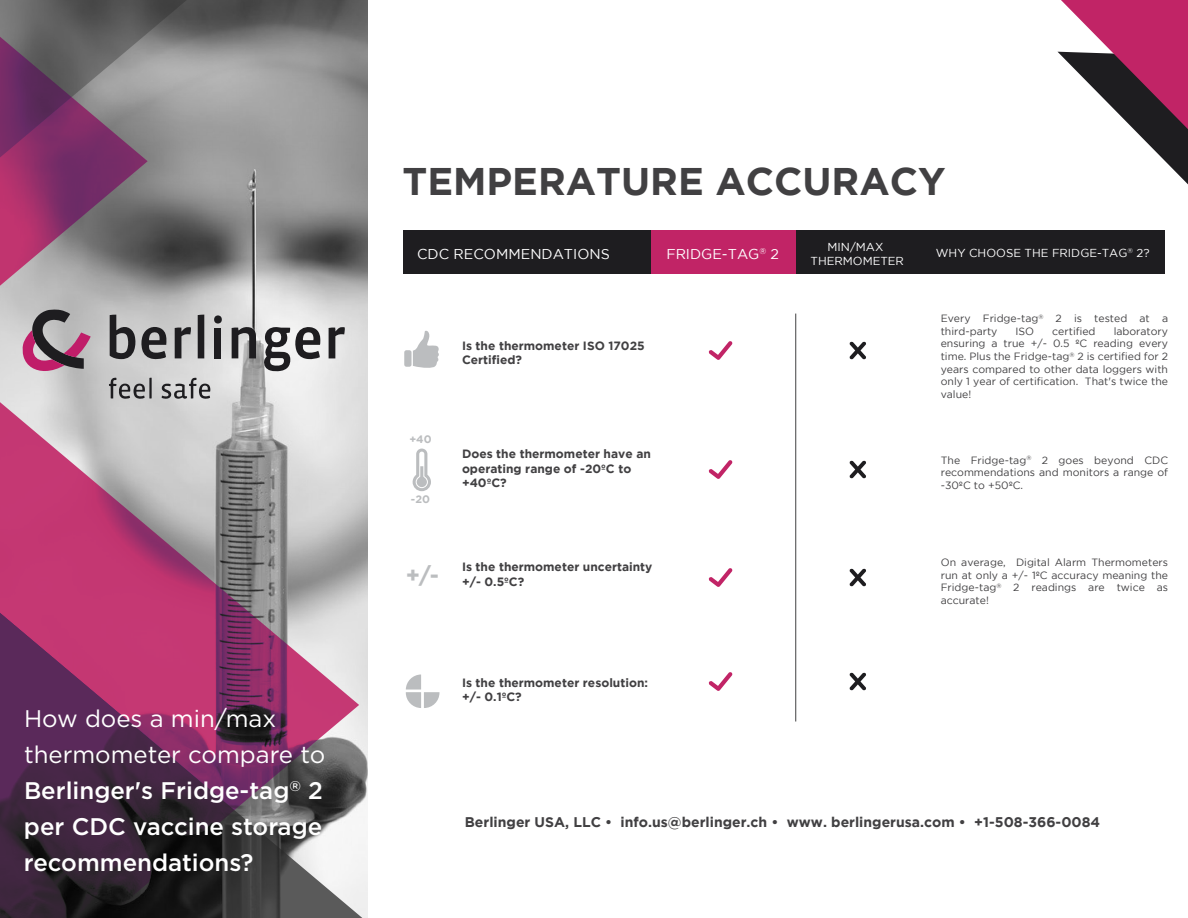
<style>
.page{position:relative;width:1188px;height:918px;background:#fff}
.page>*{position:absolute;margin:0;border:0;box-sizing:border-box;transform-origin:0 0}
.t1{font:700 38.4px "Gotham";color:#414042}
.t2{font:500 24px/36px "Gotham";color:#fff}
.t3{font:700 22.5px "Gotham";color:#bbbdbf}
.t4{font:14.25px "Gotham";color:#fff}
.t5{font:700 13.95px "Gotham";color:#414042}
.t6{font:700 12px/14.4px "Gotham";color:#414042}
.t7{font:11.55px/13.8px "Gotham";color:#fff;text-align:center}
.t8{font:700 10.8px "Gotham";color:#bbbdbf}
.t9{font:10.5px/12.6px "Gotham";color:#414042;text-align:justify}
.s1{font-weight:400}
</style>
<div class="page">
<svg style="left:1058px;top:0;width:130px;height:184px"></svg>
<div style="left:404px;top:231px;width:762px;height:43px;background:#1e1d20"></div>
<div style="left:651px;top:231px;width:145px;height:43px;background:#c12466"></div>
<svg style="left:148px;top:0;width:220px;height:918px;background:#919191"></svg>
<svg style="left:0;top:307px;width:359px;height:611px;background:#8b647a"></svg>
<svg style="left:0;top:0;width:148px;height:560px;background:#9d6e87"></svg>
<svg style="left:110px;top:315px;width:57px;height:44px;background:#818081"></svg>
<svg style="left:263px;top:327px;width:57px;height:44px"></svg>
<svg style="left:232px;top:327px;width:24px;height:31px"></svg>
<svg style="left:198px;top:315px;width:6px;height:43px"></svg>
<svg style="left:22px;top:309px;width:69px;height:62px;background:#997888"></svg>
<svg style="left:175px;top:326px;width:16px;height:32px"></svg>
<svg style="left:329px;top:327px;width:16px;height:31px"></svg>
<div style="left:215px;top:328px;width:6px;height:30px;background:#1e1d20"></div>
<svg style="left:162px;top:377px;width:48px;height:22px"></svg>
<div style="left:214px;top:315px;width:8px;height:9px;background:#1e1d20;border-radius:50%"></div>
<svg style="left:109px;top:378px;width:43px;height:21px"></svg>
<svg style="left:709px;top:341px;width:24px;height:19px"></svg>
<svg style="left:849px;top:342px;width:17px;height:17px"></svg>
<svg style="left:709px;top:460px;width:24px;height:19px"></svg>
<svg style="left:849px;top:461px;width:17px;height:17px"></svg>
<svg style="left:709px;top:568px;width:24px;height:19px"></svg>
<svg style="left:849px;top:569px;width:17px;height:17px"></svg>
<svg style="left:709px;top:672px;width:24px;height:19px"></svg>
<svg style="left:849px;top:673px;width:17px;height:17px"></svg>
<hr style="left:795px;top:314px;width:1px;height:408px;background:#414042">
<svg style="left:412px;top:448px;width:19px;height:44px"></svg>
<div style="left:404px;top:350px;width:8px;height:17px;background:#bbbdbf;border-radius:2px"></div>
<svg style="left:413px;top:330px;width:26px;height:38px"></svg>
<svg style="left:406px;top:674px;width:33px;height:34px"></svg>
<h2 class="t2" style="left:24px;top:700px;width:303px"><span class="s1">How does a min/max thermometer compare to<br></span>Berlinger's Fridge-tag<sup>®</sup> 2 per CDC vaccine storage recommendations?</h2>
<h1 class="t1" style="left:402px;top:159px;width:545px">TEMPERATURE ACCURACY</h1>
<p class="t7" style="left:811px;top:240px;width:95px">MIN/MAX<br>THERMOMETER</p>
<h3 class="t4" style="left:417px;top:246px;width:194px">CDC RECOMMENDATIONS</h3>
<h3 class="t4" style="left:666px;top:246px;width:114px">FRIDGE-TAG<sup>®</sup> 2</h3>
<p class="t7" style="left:936px;top:246px;width:215px">WHY CHOOSE THE FRIDGE-TAG<sup>®</sup> 2?</p>
<p class="t6" style="left:462px;top:338px;width:184px">Is the thermometer ISO 17025<br>Certified?</p>
<p class="t8" style="left:409px;top:433px;width:24px">+40</p>
<p class="t8" style="left:411px;top:493px;width:21px">-20</p>
<h3 class="t3" style="left:406px;top:562px;width:35px">+/-</h3>
<p class="t6" style="left:462px;top:447px;width:190px">Does the thermometer have an operating range of -20ºC to +40ºC?</p>
<p class="t6" style="left:462px;top:560px;width:192px">Is the thermometer uncertainty +/- 0.5ºC?</p>
<p class="t6" style="left:462px;top:675px;width:188px">Is the thermometer resolution: +/- 0.1ºC?</p>
<p class="t9" style="left:941px;top:312px;width:229px">Every Fridge-tag<sup>®</sup> 2 is tested at a third-party</p>
<p class="t9" style="left:1016px;top:325px;width:20px">ISO</p>
<p class="t9" style="left:1052px;top:325px;width:45px">certified</p>
<p class="t9" style="left:941px;top:325px;width:229px;text-indent:173px">laboratory ensuring a true +/- 0.5 ºC reading every time. Plus the Fridge-tag<sup>®</sup> 2 is certified for 2 years compared to other data loggers with only 1 year of certification. That's twice the value!</p>
<p class="t9" style="left:941px;top:454px;width:229px">The Fridge-tag<sup>®</sup> 2 goes beyond CDC recommendations and monitors a range of -30ºC to +50ºC.</p>
<p class="t9" style="left:941px;top:556px;width:229px">On average, Digital Alarm Thermometers run at only a +/- 1ºC accuracy meaning the Fridge-tag<sup>®</sup> 2 readings are twice as accurate!</p>
<h3 class="t5" style="left:465px;top:814px;width:637px">Berlinger USA, LLC • info.us@berlinger.ch • www. berlingerusa.com • +1-508-366-0084</h3>
</div>
